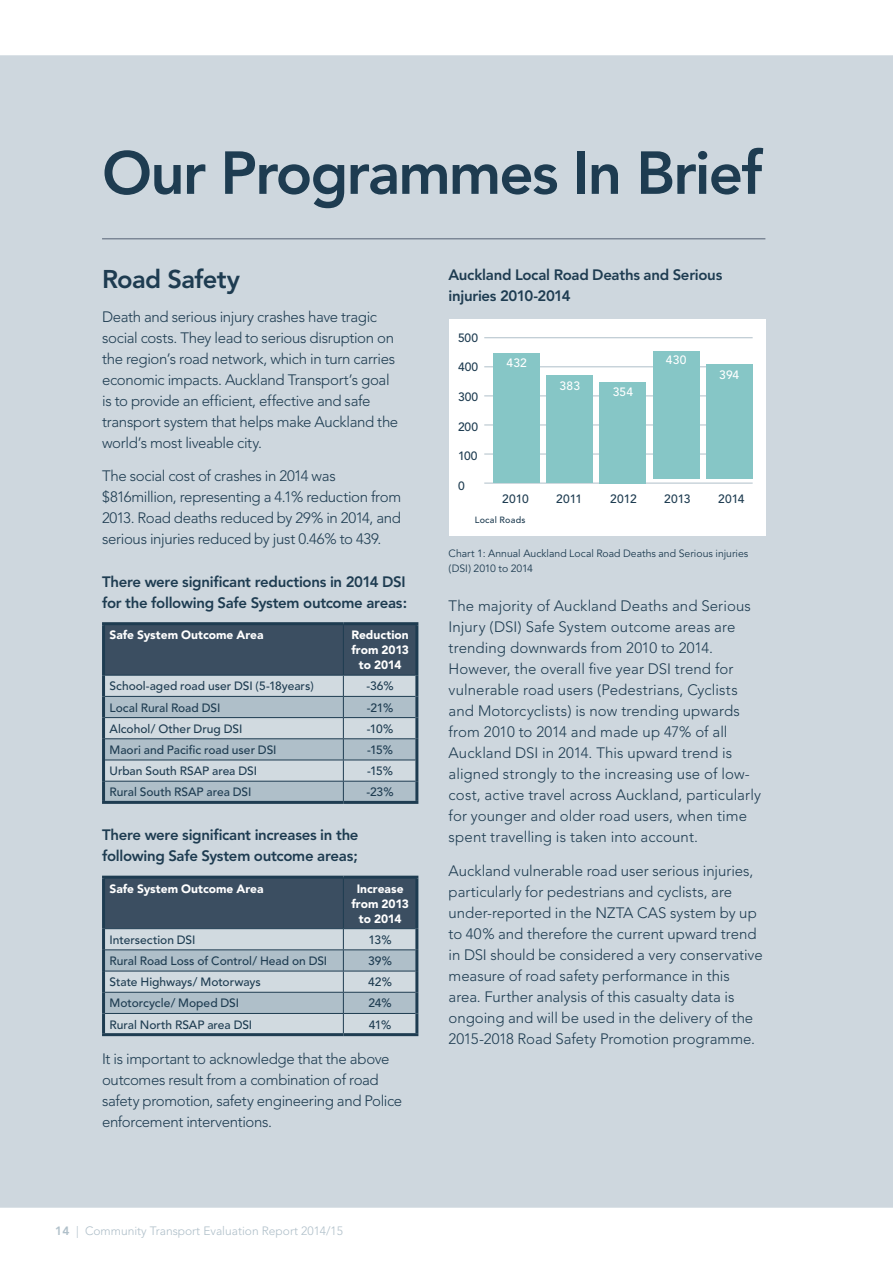
<style>
.page{position:relative;width:893px;height:1263px;background:#fff}
.page>*{position:absolute;margin:0;border:0;box-sizing:border-box;transform-origin:0 0}
.t1{font:800 60px "Avenir";letter-spacing:-.03em;color:#1e3c51}
.t2{font:800 25.5px "Avenir";letter-spacing:-.025em;color:#1e3c51}
.t3{font:300 15px/21px "Avenir";letter-spacing:-.005em;color:#1e3c51}
.t4{font:300 15px/21px "Avenir";letter-spacing:-.025em;color:#1e3c51}
.t5{font:800 15px/21px "Avenir";letter-spacing:-.02em;color:#1e3c51}
.t6{font:500 12px "Avenir";color:#1e3c51}
.t7{font:900 12px/15px "Avenir";color:#fff;text-align:center}
.t8{font:300 12px "Avenir";color:#afbfc9}
.t9{font:500 12px "Avenir";letter-spacing:.02em;color:#fff}
.t10{font:10.5px/15px "Avenir";color:#1e3c51}
.t11{font:500 9px "Avenir";letter-spacing:.03em;color:#1e3c51}
.s1{font-weight:800}
</style>
<div class="page">
<div style="left:0;top:55px;width:893px;height:1153px;background:#ced7de"></div>
<hr style="left:102px;top:238px;width:663px;height:1px;background:#566274">
<hr style="left:102px;top:622px;width:241px;height:3px;background:#1e3c51">
<hr style="left:102px;top:625px;width:3px;height:50px;background:#1e3c51">
<hr style="left:343px;top:622px;width:75px;height:3px;background:#1e3c51">
<hr style="left:415px;top:625px;width:3px;height:50px;background:#1e3c51">
<hr style="left:102px;top:675px;width:3px;height:21px;background:#1e3c51">
<hr style="left:415px;top:675px;width:3px;height:21px;background:#1e3c51">
<hr style="left:102px;top:696px;width:3px;height:22px;background:#1e3c51">
<hr style="left:415px;top:696px;width:3px;height:22px;background:#1e3c51">
<hr style="left:102px;top:718px;width:3px;height:21px;background:#1e3c51">
<hr style="left:415px;top:718px;width:3px;height:21px;background:#1e3c51">
<hr style="left:102px;top:739px;width:3px;height:21px;background:#1e3c51">
<hr style="left:415px;top:739px;width:3px;height:21px;background:#1e3c51">
<hr style="left:102px;top:760px;width:3px;height:21px;background:#1e3c51">
<hr style="left:415px;top:760px;width:3px;height:21px;background:#1e3c51">
<hr style="left:102px;top:781px;width:3px;height:20px;background:#1e3c51">
<hr style="left:415px;top:781px;width:3px;height:20px;background:#1e3c51">
<hr style="left:102px;top:801px;width:241px;height:3px;background:#1e3c51">
<hr style="left:343px;top:801px;width:75px;height:3px;background:#1e3c51">
<svg style="left:104px;top:625px;width:313px;height:177px"></svg>
<hr style="left:102px;top:1033px;width:241px;height:3px;background:#1e3c51">
<hr style="left:343px;top:1033px;width:75px;height:3px;background:#1e3c51">
<hr style="left:102px;top:876px;width:241px;height:3px;background:#1e3c51">
<hr style="left:102px;top:879px;width:3px;height:50px;background:#1e3c51">
<hr style="left:343px;top:876px;width:75px;height:3px;background:#1e3c51">
<hr style="left:415px;top:879px;width:3px;height:50px;background:#1e3c51">
<hr style="left:102px;top:929px;width:3px;height:21px;background:#1e3c51">
<hr style="left:415px;top:929px;width:3px;height:21px;background:#1e3c51">
<hr style="left:102px;top:950px;width:3px;height:21px;background:#1e3c51">
<hr style="left:415px;top:950px;width:3px;height:21px;background:#1e3c51">
<hr style="left:102px;top:971px;width:3px;height:21px;background:#1e3c51">
<hr style="left:415px;top:971px;width:3px;height:21px;background:#1e3c51">
<hr style="left:102px;top:992px;width:3px;height:21px;background:#1e3c51">
<hr style="left:415px;top:992px;width:3px;height:21px;background:#1e3c51">
<hr style="left:102px;top:1013px;width:3px;height:20px;background:#1e3c51">
<hr style="left:415px;top:1013px;width:3px;height:20px;background:#1e3c51">
<svg style="left:104px;top:877px;width:313px;height:158px"></svg>
<div style="left:449px;top:319px;width:316px;height:216px;background:#fff"></div>
<hr style="left:484px;top:337px;width:269px;height:1px;background:#afbfc9">
<hr style="left:484px;top:395px;width:269px;height:1px;background:#afbfc9">
<hr style="left:484px;top:454px;width:269px;height:1px;background:#afbfc9">
<hr style="left:484px;top:366px;width:269px;height:1px;background:#afbfc9">
<hr style="left:484px;top:425px;width:269px;height:1px;background:#afbfc9">
<hr style="left:484px;top:483px;width:269px;height:1px;background:#afbfc9">
<div style="left:494px;top:354px;width:46px;height:129px;background:#86c6c6"></div>
<div style="left:600px;top:382px;width:46px;height:101px;background:#86c6c6"></div>
<div style="left:547px;top:375px;width:46px;height:108px;background:#86c6c6"></div>
<div style="left:653px;top:351px;width:46px;height:128px;background:#86c6c6"></div>
<div style="left:706px;top:364px;width:46px;height:115px;background:#86c6c6"></div>
<h1 class="t1" style="left:102px;top:137px;width:662px">Our Programmes In Brief</h1>
<h2 class="t2" style="left:102px;top:264px;width:139px">Road Safety</h2>
<p class="t4" style="left:102px;top:306px;width:298px">Death and serious injury crashes have tragic social costs. They lead to serious disruption on the region’s road network, which in turn carries economic impacts. Auckland Transport’s goal is to provide an efficient, effective and safe transport system that helps make Auckland the world’s most liveable city.</p>
<p class="t4" style="left:102px;top:466px;width:301px">The social cost of crashes in 2014 was $816million, representing a 4.1% reduction from 2013. Road deaths reduced by 29% in 2014, and serious injuries reduced by just 0.46% to 439.</p>
<p class="t5" style="left:102px;top:571px;width:307px">There were significant reductions in 2014 DSI for the following Safe System outcome areas:</p>
<p class="t7" style="left:110px;top:627px;width:155px">Safe System Outcome Area</p>
<p class="t7" style="left:351px;top:627px;width:59px">Reduction from 2013 to 2014</p>
<p class="t6" style="left:110px;top:679px;width:206px">School-aged road user DSI (5-18years)</p>
<p class="t6" style="left:366px;top:679px;width:29px">-36%</p>
<p class="t6" style="left:110px;top:700px;width:112px">Local Rural Road DSI</p>
<p class="t6" style="left:367px;top:700px;width:28px">-21%</p>
<p class="t6" style="left:110px;top:722px;width:134px">Alcohol/ Other Drug DSI</p>
<p class="t6" style="left:367px;top:722px;width:28px">-10%</p>
<p class="t6" style="left:110px;top:743px;width:169px">Maori and Pacific road user DSI</p>
<p class="t6" style="left:367px;top:743px;width:27px">-15%</p>
<p class="t6" style="left:110px;top:764px;width:149px">Urban South RSAP area DSI</p>
<p class="t6" style="left:367px;top:764px;width:27px">-15%</p>
<p class="t6" style="left:110px;top:785px;width:143px">Rural South RSAP area DSI</p>
<p class="t6" style="left:366px;top:785px;width:29px">-23%</p>
<p class="t5" style="left:102px;top:824px;width:258px">There were significant increases in the following Safe System outcome areas;</p>
<p class="t7" style="left:110px;top:881px;width:155px">Safe System Outcome Area</p>
<p class="t7" style="left:351px;top:881px;width:59px">Increase from 2013 to 2014</p>
<p class="t6" style="left:110px;top:933px;width:88px">Intersection DSI</p>
<p class="t6" style="left:369px;top:933px;width:25px">13%</p>
<p class="t6" style="left:110px;top:954px;width:219px">Rural Road Loss of Control/ Head on DSI</p>
<p class="t6" style="left:368px;top:954px;width:25px">39%</p>
<p class="t6" style="left:110px;top:975px;width:153px">State Highways/ Motorways</p>
<p class="t6" style="left:368px;top:975px;width:25px">42%</p>
<p class="t6" style="left:110px;top:996px;width:131px">Motorcycle/ Moped DSI</p>
<p class="t6" style="left:368px;top:996px;width:25px">24%</p>
<p class="t6" style="left:110px;top:1017px;width:144px">Rural North RSAP area DSI</p>
<p class="t6" style="left:369px;top:1017px;width:24px">41%</p>
<p class="t4" style="left:102px;top:1048px;width:302px">It is important to acknowledge that the above outcomes result from a combination of road safety promotion, safety engineering and Police enforcement interventions.</p>
<p class="t8" style="left:55px;top:1223px;width:289px"><span class="s1">14</span> | Community Transport Evaluation Report 2014/15</p>
<p class="t5" style="left:449px;top:264px;width:275px">Auckland Local Road Deaths and Serious injuries 2010-2014</p>
<p class="t6" style="left:458px;top:331px;width:22px">500</p>
<p class="t6" style="left:458px;top:360px;width:22px">400</p>
<p class="t6" style="left:458px;top:390px;width:22px">300</p>
<p class="t6" style="left:458px;top:419px;width:22px">200</p>
<p class="t6" style="left:458px;top:449px;width:21px">100</p>
<p class="t6" style="left:458px;top:478px;width:8px">0</p>
<p class="t11" style="left:475px;top:514px;width:52px">Local Roads</p>
<p class="t9" style="left:666px;top:353px;width:22px">430</p>
<p class="t9" style="left:506px;top:356px;width:22px">432</p>
<p class="t9" style="left:719px;top:368px;width:22px">394</p>
<p class="t9" style="left:560px;top:379px;width:22px">383</p>
<p class="t9" style="left:613px;top:385px;width:22px">354</p>
<p class="t6" style="left:502px;top:492px;width:28px">2010</p>
<p class="t6" style="left:556px;top:492px;width:28px">2011</p>
<p class="t6" style="left:610px;top:492px;width:28px">2012</p>
<p class="t6" style="left:664px;top:492px;width:28px">2013</p>
<p class="t6" style="left:718px;top:492px;width:28px">2014</p>
<p class="t10" style="left:449px;top:546px;width:301px">Chart 1: Annual Auckland Local Road Deaths and Serious injuries (DSI) 2010 to 2014</p>
<p class="t3" style="left:449px;top:596px;width:314px">The majority of Auckland Deaths and Serious Injury (DSI) Safe System outcome areas are trending downwards from 2010 to 2014.<br>However, the overall five year DSI trend for vulnerable road users (Pedestrians, Cyclists and Motorcyclists) is now trending upwards from 2010 to 2014 and made up 47% of all Auckland DSI in 2014. This upward trend is aligned strongly to the increasing use of low&shy;cost, active travel across Auckland, particularly for younger and older road users, when time spent travelling is taken into account.</p>
<p class="t3" style="left:449px;top:860px;width:316px">Auckland vulnerable road user serious injuries, particularly for pedestrians and cyclists, are under-reported in the NZTA CAS system by up to 40% and therefore the current upward trend in DSI should be considered a very conservative measure of road safety performance in this area. Further analysis of this casualty data is ongoing and will be used in the delivery of the 2015-2018 Road Safety Promotion programme.</p>
</div>
